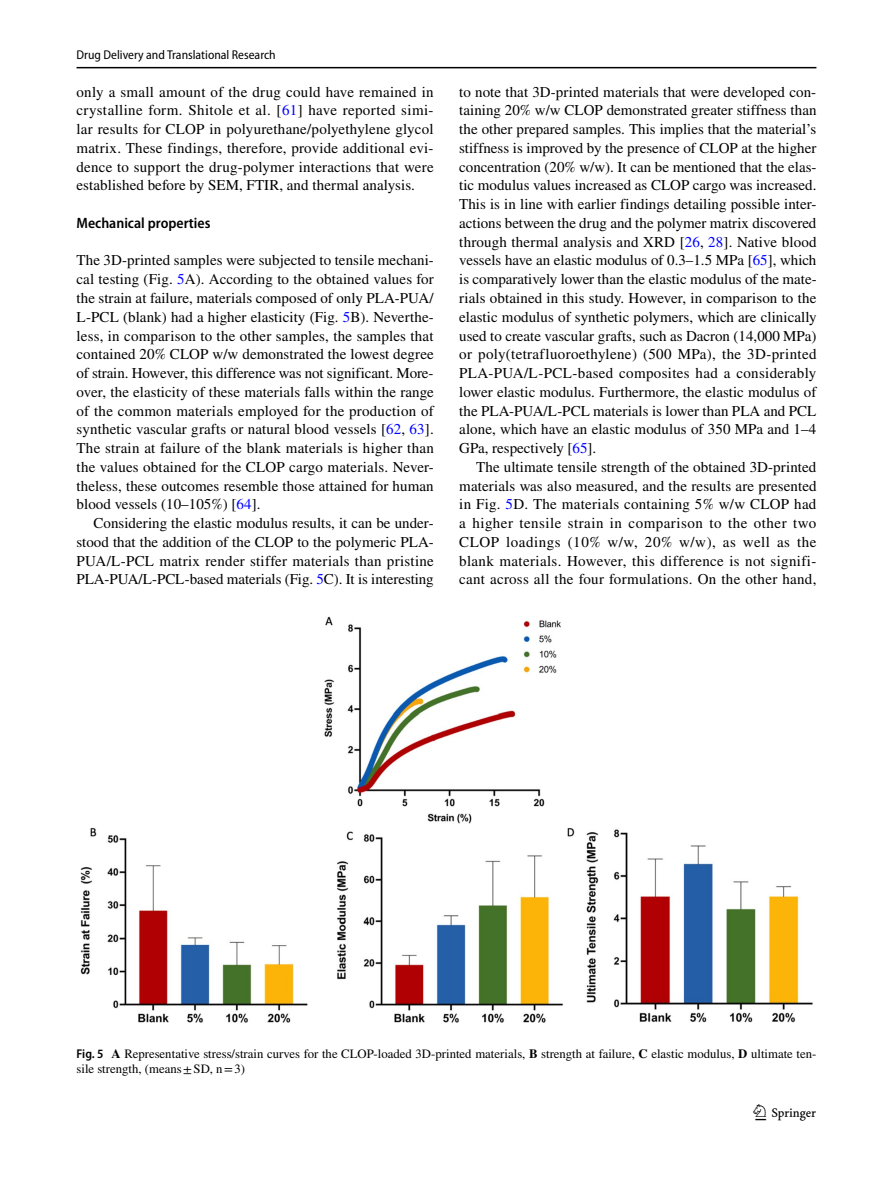
<style>
.page{position:relative;width:893px;height:1187px;background:#fff}
.page>*{position:absolute;margin:0;border:0;box-sizing:border-box;transform-origin:0 0}
.t1{font:22.5px "Springnew Regular 3";color:#000}
.t2{font:15px/18.8px "STIX";letter-spacing:.005em;color:#000;text-align:justify}
.t3{font:600 semi-condensed 15px "Myriad Pro";color:#000}
.t4{font:12.75px/15px "STIX";color:#000}
.t5{font:semi-condensed 12.75px "Myriad Pro";color:#000}
.s1{color:#00f}
.s2{font-family:"Myriad Pro";font-weight:600;font-stretch:semi-condensed}
.s3{font-weight:700}
</style>
<div class="page">
<hr style="left:77px;top:67px;width:739px;height:1px;background:#000">
<img style="left:80px;top:616px;width:732px;height:406px">
<p class="t5" style="left:77px;top:48px;width:201px">Drug Delivery and Translational Research</p>
<p class="t2" style="left:77px;top:83px;width:359px">only a small amount of the drug could have remained in crystalline form. Shitole et al. [<span class="s1">61</span>] have reported simi&shy;lar results for CLOP in polyurethane/polyethylene glycol matrix. These findings, therefore, provide additional evi&shy;dence to support the drug-polymer interactions that were established before by SEM, FTIR, and thermal analysis.</p>
<p class="t3" style="left:77px;top:215px;width:135px">Mechanical properties</p>
<p class="t2" style="left:77px;top:252px;width:359px">The 3D-printed samples were subjected to tensile mechani&shy;cal testing (Fig. <span class="s1">5</span>A). According to the obtained values for the strain at failure, materials composed of only PLA-PUA/ L-PCL (blank) had a higher elasticity (Fig. <span class="s1">5</span>B). Neverthe&shy;less, in comparison to the other samples, the samples that contained 20% CLOP w/w demonstrated the lowest degree of strain. However, this difference was not significant. More&shy;over, the elasticity of these materials falls within the range of the common materials employed for the production of synthetic vascular grafts or natural blood vessels [<span class="s1">62</span>, <span class="s1">63</span>].<br>The strain at failure of the blank materials is higher than the values obtained for the CLOP cargo materials. Never&shy;theless, these outcomes resemble those attained for human blood vessels (10–105%) [<span class="s1">64</span>].</p>
<p class="t2" style="left:77px;top:514px;width:359px;text-indent:17px">Considering the elastic modulus results, it can be under&shy;stood that the addition of the CLOP to the polymeric PLA-PUA/L-PCL matrix render stiffer materials than pristine PLA-PUA/L-PCL-based materials (Fig. <span class="s1">5</span>C). It is interesting</p>
<p class="t2" style="left:459px;top:83px;width:359px">to note that 3D-printed materials that were developed con&shy;taining 20% w/w CLOP demonstrated greater stiffness than the other prepared samples. This implies that the material’s stiffness is improved by the presence of CLOP at the higher concentration (20% w/w). It can be mentioned that the elas&shy;tic modulus values increased as CLOP cargo was increased.<br>This is in line with earlier findings detailing possible inter&shy;actions between the drug and the polymer matrix discovered through thermal analysis and XRD [<span class="s1">26</span>, <span class="s1">28</span>]. Native blood vessels have an elastic modulus of 0.3–1.5 MPa [<span class="s1">65</span>], which is comparatively lower than the elastic modulus of the mate&shy;rials obtained in this study. However, in comparison to the elastic modulus of synthetic polymers, which are clinically used to create vascular grafts, such as Dacron (14,000 MPa) or poly(tetrafluoroethylene) (500 MPa), the 3D-printed PLA-PUA/L-PCL-based composites had a considerably lower elastic modulus. Furthermore, the elastic modulus of the PLA-PUA/L-PCL materials is lower than PLA and PCL alone, which have an elastic modulus of 350 MPa and 1–4<br>GPa, respectively [<span class="s1">65</span>].</p>
<p class="t2" style="left:459px;top:458px;width:359px;text-indent:17px">The ultimate tensile strength of the obtained 3D-printed materials was also measured, and the results are presented in Fig. <span class="s1">5</span>D. The materials containing 5% w/w CLOP had a higher tensile strain in comparison to the other two CLOP loadings (10% w/w, 20% w/w), as well as the blank materials. However, this difference is not signifi&shy;cant across all the four formulations. On the other hand,</p>
<p class="t4" style="left:77px;top:1046px;width:741px"><span class="s2">Fig. 5</span> <span class="s3">A</span> Representative stress/strain curves for the CLOP-loaded 3D-printed materials, <span class="s3">B</span> strength at failure, <span class="s3">C</span> elastic modulus, <span class="s3">D</span> ultimate ten&shy;sile strength, (means±SD, n=3)</p>
<h1 class="t1" style="left:755px;top:1104px;width:62px">1 3</h1>
</div>
